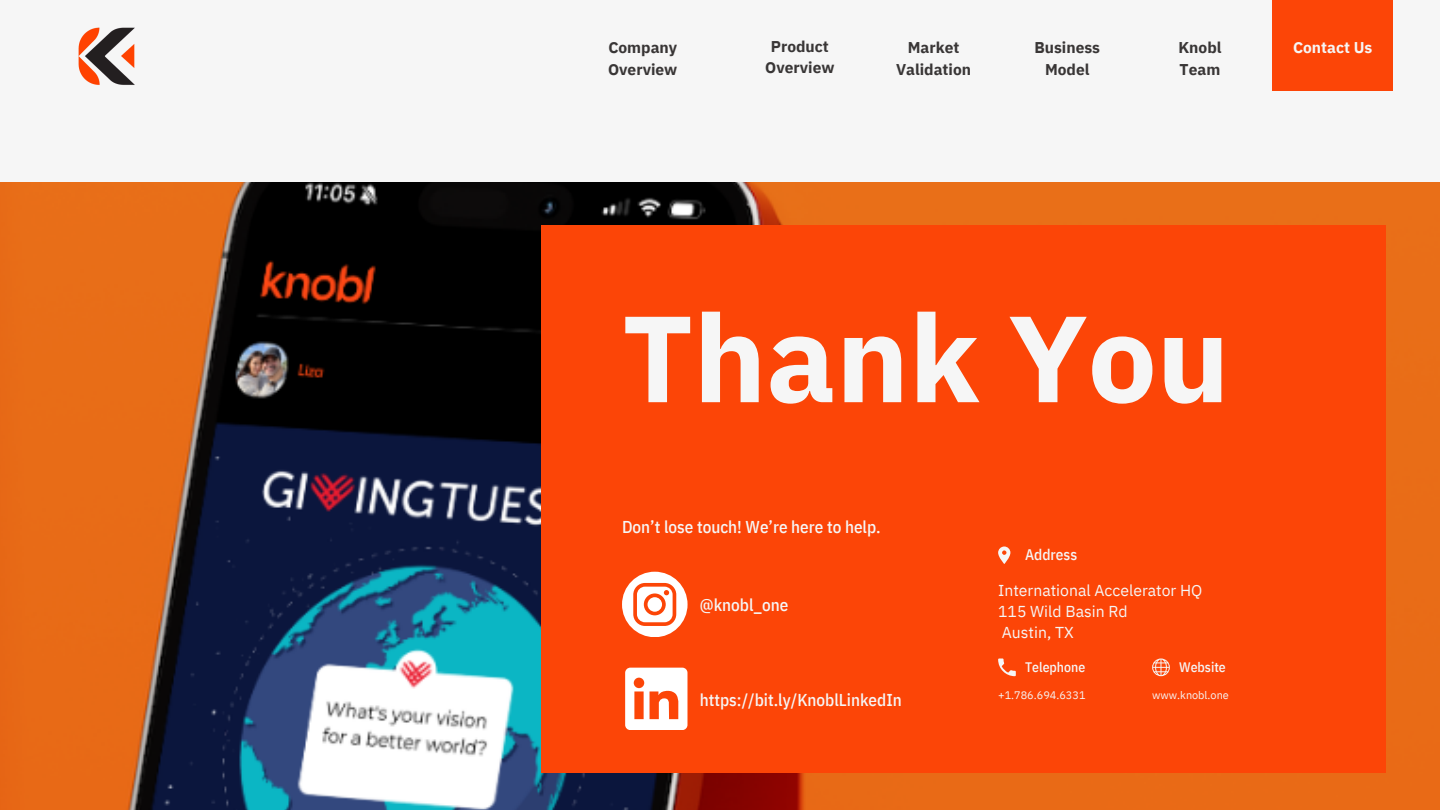
<style>
.page{position:relative;width:1440px;height:810px;background:#f6f6f6}
.page>*{position:absolute;margin:0;border:0;box-sizing:border-box;transform-origin:0 0}
.t1{font:700 122.4px "IBM Plex Sans";color:#f6f6f6}
.t2{font:500 17.2px "IBM Plex Sans Cond";color:#f6f6f6}
.t3{font:15.8px/21.2px "IBM Plex Sans";color:#f6f6f6}
.t4{font:700 15.6px/21.8px "IBM Plex Sans";color:#393636;text-align:center}
.t5{font:700 15.6px "IBM Plex Sans";color:#f6f6f6}
.t6{font:500 15.3px "IBM Plex Sans Cond";color:#f6f6f6}
.t7{font:500 13.8px "IBM Plex Sans Cond";color:#f6f6f6}
.t8{font:10.9px "IBM Plex Sans";color:#f6f6f6}
</style>
<div class="page">
<img style="left:0;top:182px;width:1440px;height:628px">
<div style="left:541px;top:225px;width:845px;height:548px;background:#fc4507"></div>
<svg style="left:998px;top:547px;width:12px;height:17px"></svg>
<svg style="left:998px;top:659px;width:18px;height:17px"></svg>
<svg style="left:1152px;top:659px;width:18px;height:17px"></svg>
<div style="left:1272px;top:0;width:121px;height:91px;background:#fc4507"></div>
<img style="left:78px;top:27px;width:57px;height:58px">
<svg style="left:622px;top:572px;width:65px;height:65px"></svg>
<svg style="left:625px;top:668px;width:62px;height:62px"></svg>
<p class="t4" style="left:765px;top:35px;width:71px">Product<br>Overview</p>
<h4 class="t4" style="left:1034px;top:36px;width:67px">Business<br>Model</h4>
<h2 class="t4" style="left:896px;top:37px;width:77px">Market<br>Validation</h2>
<p class="t4" style="left:1178px;top:36px;width:45px;text-align:left">Knobl<br>Team</p>
<h3 class="t4" style="left:608px;top:36px;width:70px">Company</h3>
<p class="t5" style="left:1293px;top:37px;width:81px">Contact Us</p>
<h3 class="t4" style="left:608px;top:58px;width:71px">Overview</h3>
<h2 class="t1" style="left:622px;top:277px;width:609px">Thank You</h2>
<h2 class="t2" style="left:622px;top:515px;width:260px">Don’t lose touch! We’re here to help.</h2>
<p class="t2" style="left:700px;top:593px;width:90px">@knobl_one</p>
<h5 class="t2" style="left:700px;top:689px;width:203px">https://bit.ly/KnoblLinkedIn</h5>
<h2 class="t6" style="left:1025px;top:544px;width:54px">Address</h2>
<h2 class="t3" style="left:998px;top:580px;width:206px">International Accelerator HQ<br>115 Wild Basin Rd<br>Austin, TX</h2>
<h2 class="t7" style="left:1025px;top:658px;width:62px">Telephone</h2>
<h2 class="t8" style="left:998px;top:688px;width:89px">+1.786.694.6331</h2>
<p class="t7" style="left:1179px;top:658px;width:48px">Website</p>
<h1 class="t8" style="left:1152px;top:688px;width:78px">www.knobl.one</h1>
</div>
